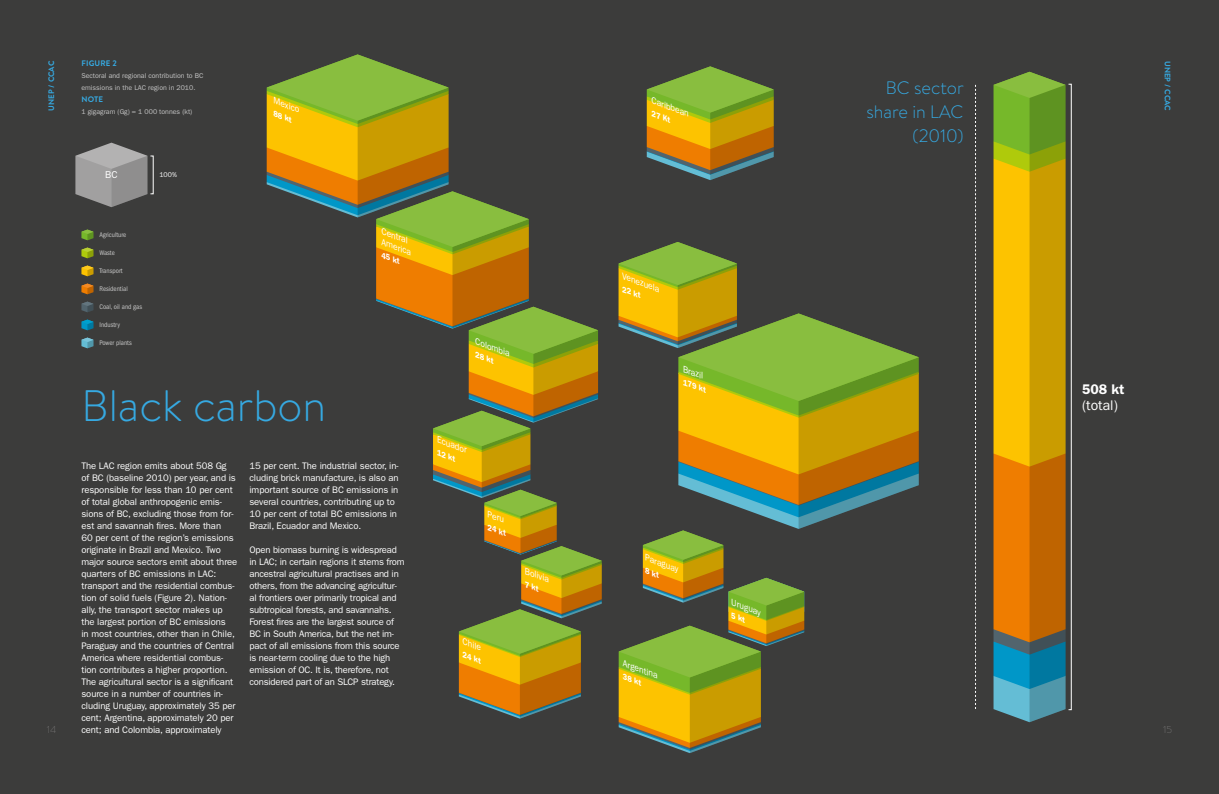
<style>
.page{position:relative;width:1219px;height:794px;background:#fff}
.page>*{position:absolute;margin:0;border:0;box-sizing:border-box;transform-origin:0 0}
.t1{font:300 44px "Brandon Text";color:#36a9e1}
.t2{font:300 18px/24px "Brandon Text";color:#36a9e1;text-align:right}
.t3{font:14px "ITC Franklin Gothic Std";color:#fff}
.t4{font:600 14px "ITC Franklin Gothic Std";color:#fff}
.t5{font:300 10px "Brandon Text";color:#706f6f}
.t6{font:10px "ITC Franklin Gothic Std";color:#fff}
.t7{font:9.5px/12px "ITC Franklin Gothic Std";letter-spacing:-.01em;color:#fff}
.t8{font:italic 9px/10px "ITC Franklin Gothic Std";color:#fff}
.t9{font:italic 600 8px "ITC Franklin Gothic Std";color:#fff}
.t10{font:700 8px "Brandon Text";color:#36a9e1}
.t11{font:7px/12px "ITC Franklin Gothic Std";color:#c6c6c6}
.t12{font:condensed 7px "ITC Franklin Gothic Std";color:#c6c6c6}
.t13{font:7px "ITC Franklin Gothic Std";color:#fff}
</style>
<div class="page">
<div style="left:0;top:1px;width:609px;height:793px;background:#3c3c3b"></div>
<div style="left:609px;top:1px;width:609px;height:793px;background:#3c3c3b"></div>
<svg style="left:993px;top:72px;width:72px;height:650px;background:#b7971b"></svg>
<svg style="left:647px;top:66px;width:127px;height:114px"></svg>
<svg style="left:975px;top:85px;width:1px;height:624px"></svg>
<svg style="left:75px;top:143px;width:72px;height:64px"></svg>
<svg style="left:81px;top:265px;width:12px;height:11px"></svg>
<svg style="left:81px;top:283px;width:12px;height:11px"></svg>
<svg style="left:81px;top:301px;width:12px;height:11px"></svg>
<svg style="left:81px;top:319px;width:12px;height:11px"></svg>
<svg style="left:81px;top:337px;width:12px;height:11px"></svg>
<svg style="left:81px;top:229px;width:12px;height:11px"></svg>
<svg style="left:81px;top:247px;width:12px;height:11px"></svg>
<svg style="left:267px;top:54px;width:335px;height:664px"></svg>
<svg style="left:618px;top:242px;width:301px;height:511px"></svg>
<p class="t10" style="left:46px;top:111px;width:51px;rotate:-90deg">UNEP / CCAC</p>
<p class="t10" style="left:82px;top:58px;width:37px">FIGURE 2</p>
<p class="t11" style="left:81px;top:70px;width:124px">Sectoral and regional contribution to BC emissions in the LAC region in 2010.</p>
<p class="t10" style="left:82px;top:94px;width:23px">NOTE</p>
<p class="t11" style="left:81px;top:106px;width:112px">1 gigagram (Gg) = 1 000 tonnes (kt)</p>
<p class="t6" style="left:105px;top:169px;width:14px">BC</p>
<p class="t13" style="left:159px;top:171px;width:19px">100%</p>
<p class="t12" style="left:99px;top:231px;width:28px">Agriculture</p>
<p class="t12" style="left:99px;top:249px;width:17px">Waste</p>
<p class="t12" style="left:99px;top:267px;width:25px">Transport</p>
<p class="t12" style="left:99px;top:303px;width:44px">Coal, oil and gas</p>
<p class="t12" style="left:99px;top:339px;width:34px">Power plants</p>
<p class="t12" style="left:99px;top:285px;width:30px">Residential</p>
<p class="t12" style="left:99px;top:321px;width:22px">Industry</p>
<p class="t8" style="left:276px;top:96px;width:29px;rotate:20deg">Mexico</p>
<p class="t9" style="left:276px;top:109px;width:21px;rotate:20deg">88 kt</p>
<h1 class="t1" style="left:81px;top:376px;width:246px">Black carbon</h1>
<p class="t8" style="left:388px;top:228px;width:33px;text-indent:-4px;rotate:20deg">Central<br>America</p>
<p class="t9" style="left:384px;top:250px;width:21px;rotate:20deg">45 kt</p>
<p class="t8" style="left:478px;top:337px;width:38px;rotate:20deg">Colombia</p>
<p class="t9" style="left:478px;top:350px;width:21px;rotate:20deg">28 kt</p>
<p class="t8" style="left:654px;top:96px;width:41px;rotate:20deg">Caribbean</p>
<p class="t9" style="left:654px;top:109px;width:22px;rotate:20deg">27 Kt</p>
<p class="t8" style="left:625px;top:271px;width:41px;rotate:20deg">Venezuela</p>
<p class="t9" style="left:625px;top:284px;width:21px;rotate:20deg">22 kt</p>
<p class="t8" style="left:686px;top:364px;width:23px;rotate:20deg">Brazil</p>
<p class="t9" style="left:686px;top:377px;width:26px;rotate:20deg">179 kt</p>
<h2 class="t2" style="left:866px;top:75px;width:99px">BC sector share in LAC (2010)</h2>
<p class="t10" style="left:1173px;top:61px;width:51px;rotate:90deg">UNEP / CCAC</p>
<h3 class="t4" style="left:1082px;top:381px;width:44px">508 kt</h3>
<h3 class="t3" style="left:1082px;top:397px;width:37px">(total)</h3>
<p class="t8" style="left:440px;top:435px;width:33px;rotate:20deg">Ecuador</p>
<p class="t9" style="left:440px;top:448px;width:21px;rotate:20deg">12 kt</p>
<p class="t7" style="left:81px;top:460px;width:157px">The LAC region emits about 508 Gg<br>of BC (baseline 2010) per year, and is responsible for less than 10 per cent of total global anthropogenic emis&shy;sions of BC, excluding those from for&shy;est and savannah fires. More than<br>60 per cent of the region’s emissions originate in Brazil and Mexico. Two major source sectors emit about three quarters of BC emissions in LAC: transport and the residential combus&shy;tion of solid fuels (Figure 2). Nation&shy;ally, the transport sector makes up the largest portion of BC emissions<br>in most countries, other than in Chile, Paraguay and the countries of Central America where residential combus&shy;tion contributes a higher proportion.<br>The agricultural sector is a significant source in a number of countries in&shy;cluding Uruguay, approximately 35 per cent; Argentina, approximately 20 per cent; and Colombia, approximately</p>
<p class="t7" style="left:249px;top:460px;width:151px">15 per cent. The industrial sector, in&shy;cluding brick manufacture, is also an important source of BC emissions in several countries, contributing up to 10 per cent of total BC emissions in Brazil, Ecuador and Mexico.</p>
<p class="t8" style="left:490px;top:509px;width:19px;rotate:20deg">Peru</p>
<p class="t9" style="left:490px;top:523px;width:21px;rotate:20deg">24 kt</p>
<p class="t7" style="left:249px;top:544px;width:157px">Open biomass burning is widespread in LAC; in certain regions it stems from ancestral agricultural practises and in others, from the advancing agricultur&shy;al frontiers over primarily tropical and subtropical forests, and savannahs.<br>Forest fires are the largest source of BC in South America, but the net im&shy;pact of all emissions from this source is near-term cooling due to the high emission of OC. It is, therefore, not considered part of an SLCP strategy.</p>
<p class="t8" style="left:648px;top:553px;width:37px;rotate:20deg">Paraguay</p>
<p class="t8" style="left:527px;top:566px;width:27px;rotate:20deg">Bolivia</p>
<p class="t8" style="left:734px;top:597px;width:33px;rotate:20deg">Uruguay</p>
<p class="t8" style="left:465px;top:637px;width:21px;rotate:20deg">Chile</p>
<p class="t9" style="left:465px;top:650px;width:21px;rotate:20deg">24 kt</p>
<p class="t8" style="left:626px;top:658px;width:38px;rotate:20deg">Argentina</p>
<p class="t9" style="left:625px;top:672px;width:21px;rotate:20deg">38 kt</p>
<p class="t5" style="left:47px;top:723px;width:11px">14</p>
<p class="t5" style="left:1163px;top:723px;width:11px">15</p>
</div>
